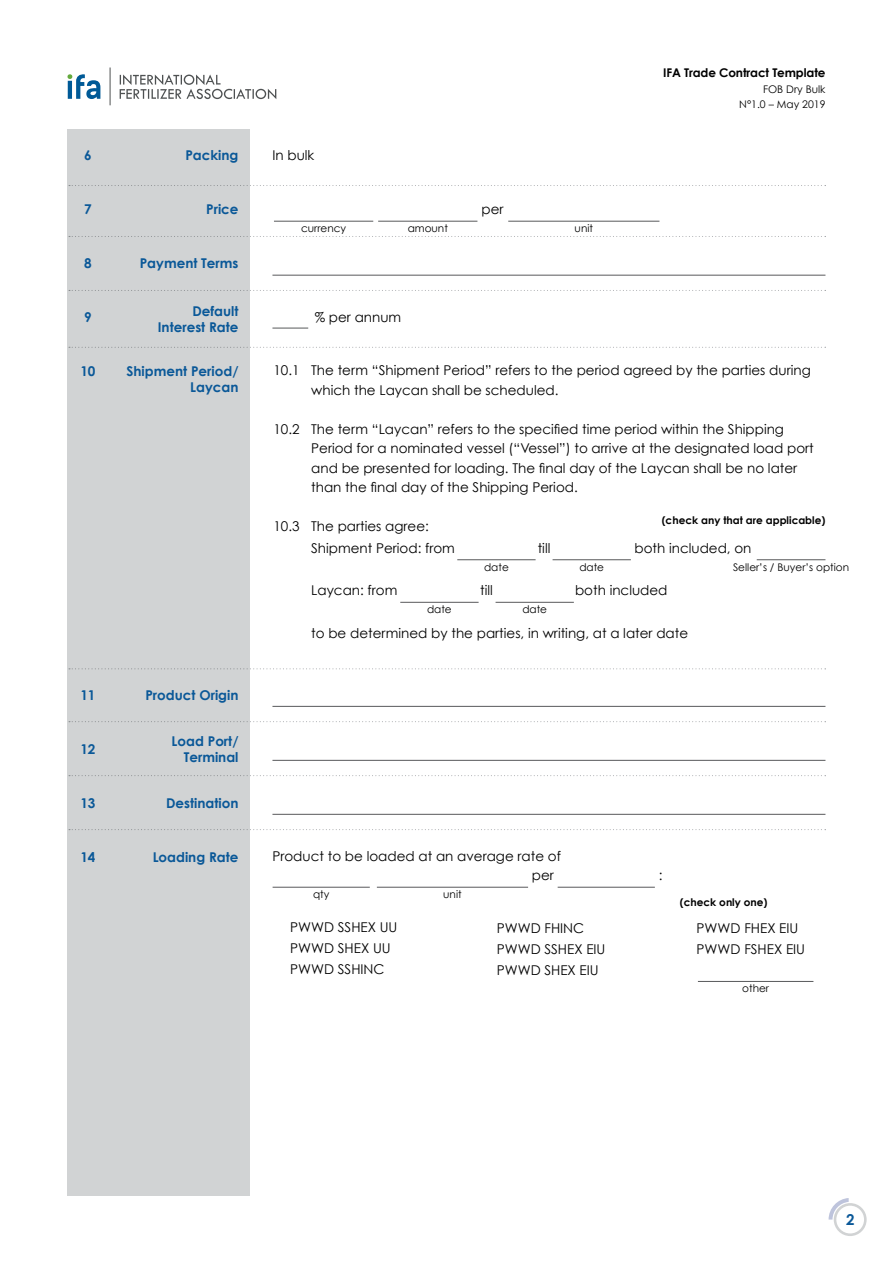
<style>
.page{position:relative;width:893px;height:1263px;background:#fff}
.page>*{position:absolute;margin:0;border:0;box-sizing:border-box;transform-origin:0 0}
.t1{font:700 15px "Century Gothic";color:#0a5898}
.t2{font:13.5px/19.5px "Century Gothic";color:#000}
.t3{font:700 13.5px/16.5px "Century Gothic";color:#0a5898;text-align:right}
.t4{font:700 12px "Century Gothic";letter-spacing:-.01em;color:#000}
.t5{font:10.5px/15.6px "Century Gothic";color:#000;text-align:right}
.t6{font:700 10.5px "Century Gothic";color:#000}
</style>
<div class="page">
<svg style="left:68px;top:74px;width:32px;height:25px"></svg>
<svg style="left:120px;top:74px;width:156px;height:25px"></svg>
<hr style="left:110px;top:68px;width:1px;height:37px;background:#4e5152">
<div style="left:68px;top:129px;width:182px;height:1066px;background:#d1d3d4"></div>
<svg style="left:69px;top:185px;width:757px;height:1px"></svg>
<svg style="left:69px;top:236px;width:757px;height:1px"></svg>
<svg style="left:69px;top:290px;width:757px;height:1px"></svg>
<svg style="left:69px;top:347px;width:757px;height:1px"></svg>
<hr style="left:272px;top:328px;width:36px;height:1px;background:#58595b">
<hr style="left:508px;top:221px;width:151px;height:1px;background:#58595b">
<hr style="left:274px;top:221px;width:99px;height:1px;background:#58595b">
<hr style="left:378px;top:221px;width:99px;height:1px;background:#58595b">
<hr style="left:272px;top:275px;width:553px;height:1px;background:#58595b">
<hr style="left:457px;top:559px;width:79px;height:1px;background:#58595b">
<hr style="left:400px;top:602px;width:79px;height:1px;background:#58595b">
<hr style="left:553px;top:559px;width:78px;height:1px;background:#58595b">
<hr style="left:496px;top:602px;width:78px;height:1px;background:#58595b">
<hr style="left:757px;top:559px;width:68px;height:1px;background:#58595b">
<svg style="left:69px;top:721px;width:757px;height:1px"></svg>
<svg style="left:69px;top:668px;width:757px;height:1px"></svg>
<svg style="left:69px;top:775px;width:757px;height:1px"></svg>
<svg style="left:69px;top:829px;width:757px;height:1px"></svg>
<hr style="left:698px;top:981px;width:115px;height:1px;background:#58595b">
<hr style="left:377px;top:887px;width:151px;height:1px;background:#58595b">
<hr style="left:558px;top:887px;width:97px;height:1px;background:#58595b">
<hr style="left:273px;top:887px;width:97px;height:1px;background:#58595b">
<hr style="left:272px;top:814px;width:553px;height:1px;background:#58595b">
<hr style="left:272px;top:760px;width:553px;height:1px;background:#58595b">
<hr style="left:272px;top:706px;width:553px;height:1px;background:#58595b">
<svg style="left:829px;top:1198px;width:38px;height:38px"></svg>
<p class="t4" style="left:663px;top:65px;width:164px">IFA Trade Contract Template</p>
<p class="t5" style="left:739px;top:81px;width:88px">FOB Dry Bulk<br>N°1.0 – May 2019</p>
<p class="t3" style="left:84px;top:146px;width:9px">6</p>
<p class="t3" style="left:185px;top:146px;width:55px">Packing</p>
<p class="t2" style="left:272px;top:145px;width:43px">In bulk</p>
<p class="t3" style="left:84px;top:200px;width:9px">7</p>
<p class="t3" style="left:206px;top:200px;width:34px">Price</p>
<p class="t2" style="left:481px;top:199px;width:24px">per</p>
<p class="t5" style="left:301px;top:220px;width:47px">currency</p>
<p class="t5" style="left:408px;top:220px;width:42px">amount</p>
<p class="t5" style="left:575px;top:220px;width:20px">unit</p>
<p class="t3" style="left:84px;top:254px;width:9px">8</p>
<p class="t3" style="left:140px;top:254px;width:100px">Payment Terms</p>
<p class="t3" style="left:84px;top:308px;width:9px">9</p>
<p class="t3" style="left:158px;top:302px;width:82px">Default<br>Interest Rate</p>
<p class="t2" style="left:315px;top:307px;width:88px">% per annum</p>
<p class="t3" style="left:80px;top:362px;width:17px">10</p>
<p class="t3" style="left:126px;top:362px;width:114px">Shipment Period/<br>Laycan</p>
<p class="t2" style="left:273px;top:360px;width:28px">10.1</p>
<p class="t2" style="left:273px;top:419px;width:28px">10.2</p>
<p class="t2" style="left:273px;top:516px;width:28px">10.3</p>
<p class="t2" style="left:311px;top:360px;width:501px">The term “Shipment Period” refers to the period agreed by the parties during which the Laycan shall be scheduled.</p>
<p class="t2" style="left:311px;top:419px;width:504px">The term “Laycan” refers to the specified time period within the Shipping Period for a nominated vessel (“Vessel”) to arrive at the designated load port and be presented for loading. The final day of the Laycan shall be no later than the final day of the Shipping Period.</p>
<p class="t2" style="left:311px;top:516px;width:119px">The parties agree:</p>
<p class="t5" style="left:484px;top:559px;width:26px">date</p>
<p class="t5" style="left:427px;top:602px;width:26px">date</p>
<p class="t6" style="left:662px;top:514px;width:165px">(check any that are applicable)</p>
<p class="t2" style="left:311px;top:538px;width:145px">Shipment Period: from</p>
<p class="t2" style="left:538px;top:538px;width:14px">till</p>
<p class="t2" style="left:634px;top:538px;width:119px">both included, on</p>
<p class="t5" style="left:579px;top:559px;width:26px">date</p>
<p class="t5" style="left:733px;top:559px;width:118px">Seller’s / Buyer’s option</p>
<p class="t2" style="left:311px;top:580px;width:88px">Laycan: from</p>
<p class="t2" style="left:480px;top:580px;width:14px">till</p>
<p class="t2" style="left:575px;top:580px;width:94px">both included</p>
<p class="t2" style="left:311px;top:623px;width:378px">to be determined by the parties, in writing, at a later date</p>
<p class="t5" style="left:522px;top:602px;width:26px">date</p>
<p class="t3" style="left:80px;top:686px;width:17px">11</p>
<p class="t3" style="left:145px;top:686px;width:95px">Product Origin</p>
<p class="t3" style="left:80px;top:740px;width:17px">12</p>
<p class="t3" style="left:172px;top:732px;width:68px">Load Port/<br>Terminal</p>
<p class="t3" style="left:80px;top:794px;width:17px">13</p>
<p class="t3" style="left:166px;top:794px;width:74px">Destination</p>
<p class="t3" style="left:80px;top:848px;width:17px">14</p>
<p class="t3" style="left:153px;top:848px;width:87px">Loading Rate</p>
<p class="t2" style="left:532px;top:846px;width:31px;text-indent:-259px">Product to be loaded at an average rate of per</p>
<p class="t2" style="left:659px;top:865px;width:5px">:</p>
<p class="t5" style="left:313px;top:886px;width:18px">qty</p>
<p class="t5" style="left:443px;top:886px;width:20px">unit</p>
<p class="t2" style="left:290px;top:916px;width:109px;line-height:21px">PWWD SSHEX UU<br>PWWD SHEX UU<br>PWWD SSHINC</p>
<p class="t2" style="left:497px;top:917px;width:110px;line-height:21px">PWWD FHINC<br>PWWD SSHEX EIU<br>PWWD SHEX EIU</p>
<p class="t2" style="left:697px;top:917px;width:110px;line-height:21px">PWWD FHEX EIU<br>PWWD FSHEX EIU</p>
<p class="t6" style="left:680px;top:896px;width:89px">(check only one)</p>
<p class="t5" style="left:742px;top:980px;width:28px">other</p>
<p class="t1" style="left:846px;top:1210px;width:10px">2</p>
</div>
